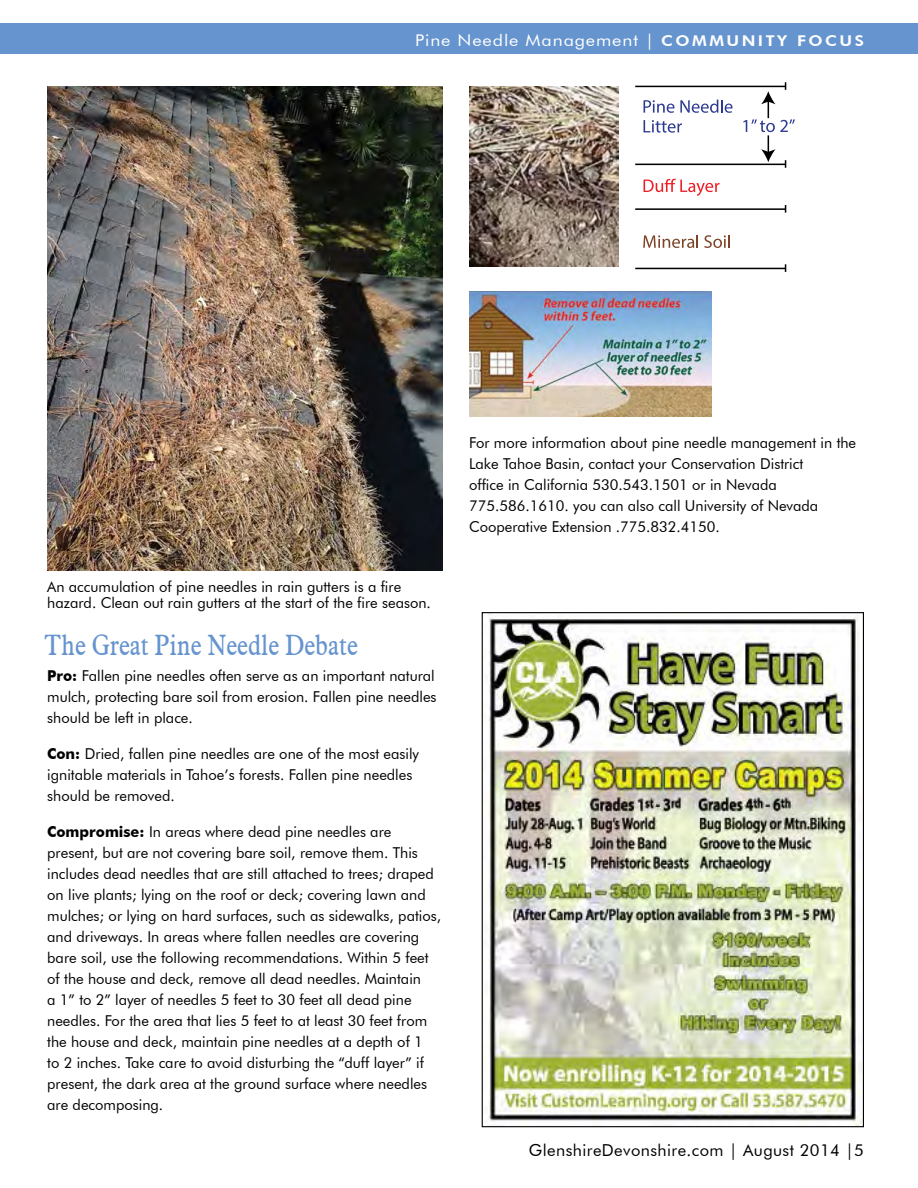
<style>
.page{position:relative;width:918px;height:1188px;background:#fff}
.page>*{position:absolute;margin:0;border:0;box-sizing:border-box;transform-origin:0 0}
.t1{font:28.8px "Aldine 721 BT";color:#6594ce;scale:.83 1}
.t2{font:16.5px "Futura BT";letter-spacing:.025em;color:#000}
.t3{font:16.2px "Futura BT";letter-spacing:.05em;color:#fff;scale:1.11 1}
.t4{font:15px/21px "Futura BT";color:#000}
.s1{font-weight:800;font-size:14.85px}
.s2{font-weight:700}
</style>
<div class="page">
<div style="left:0;top:23px;width:918px;height:31px;background:#6594ce"></div>
<img style="left:47px;top:87px;width:395px;height:483px">
<img style="left:486px;top:614px;width:376px;height:511px">
<img style="left:469px;top:86px;width:150px;height:180px">
<img style="left:469px;top:292px;width:242px;height:125px">
<hr style="left:635px;top:86px;width:151px;height:1px;background:#000">
<hr style="left:635px;top:164px;width:151px;height:1px;background:#000">
<hr style="left:635px;top:208px;width:151px;height:2px;background:#000">
<hr style="left:635px;top:268px;width:151px;height:1px;background:#000">
<svg style="left:644px;top:100px;width:89px;height:13px"></svg>
<svg style="left:644px;top:120px;width:38px;height:13px"></svg>
<svg style="left:644px;top:179px;width:76px;height:17px"></svg>
<svg style="left:643px;top:235px;width:55px;height:13px"></svg>
<svg style="left:704px;top:235px;width:26px;height:13px"></svg>
<svg style="left:743px;top:82px;width:52px;height:86px"></svg>
<p class="t3" style="left:415px;top:30px;width:406px">Pine Needle Management | <span class="s1">COMMUNITY FOCUS</span></p>
<p class="t4" style="left:47px;top:578px;width:385px;line-height:16.5px">An accumulation of pine needles in rain gutters is a fire hazard. Clean out rain gutters at the start of the fire season.</p>
<h1 class="t1" style="left:44px;top:628px;width:379px">The Great Pine Needle Debate</h1>
<p class="t4" style="left:47px;top:665px;width:391px;text-align:justify"><span class="s2">Pro:</span> Fallen pine needles often serve as an important natural mulch, protecting bare soil from erosion. Fallen pine needles should be left in place.</p>
<p class="t4" style="left:47px;top:743px;width:373px"><span class="s2">Con:</span> Dried, fallen pine needles are one of the most easily ignitable materials in Tahoe’s forests. Fallen pine needles should be removed.</p>
<p class="t4" style="left:47px;top:821px;width:395px"><span class="s2">Compromise:</span> In areas where dead pine needles are present, but are not covering bare soil, remove them. This includes dead needles that are still attached to trees; draped on live plants; lying on the roof or deck; covering lawn and mulches; or lying on hard surfaces, such as sidewalks, patios, and driveways. In areas where fallen needles are covering bare soil, use the following recommendations. Within 5 feet of the house and deck, remove all dead needles. Maintain<br>a 1” to 2” layer of needles 5 feet to 30 feet all dead pine needles. For the area that lies 5 feet to at least 30 feet from the house and deck, maintain pine needles at a depth of 1<br>to 2 inches. Take care to avoid disturbing the “duff layer” if present, the dark area at the ground surface where needles are decomposing.</p>
<p class="t4" style="left:469px;top:432px;width:389px">For more information about pine needle management in the Lake Tahoe Basin, contact your Conservation District<br>office in California 530.543.1501 or in Nevada 775.586.1610. you can also call University of Nevada Cooperative Extension .775.832.4150.</p>
<p class="t2" style="left:529px;top:1140px;width:337px">GlenshireDevonshire.com | August 2014 |5</p>
</div>
